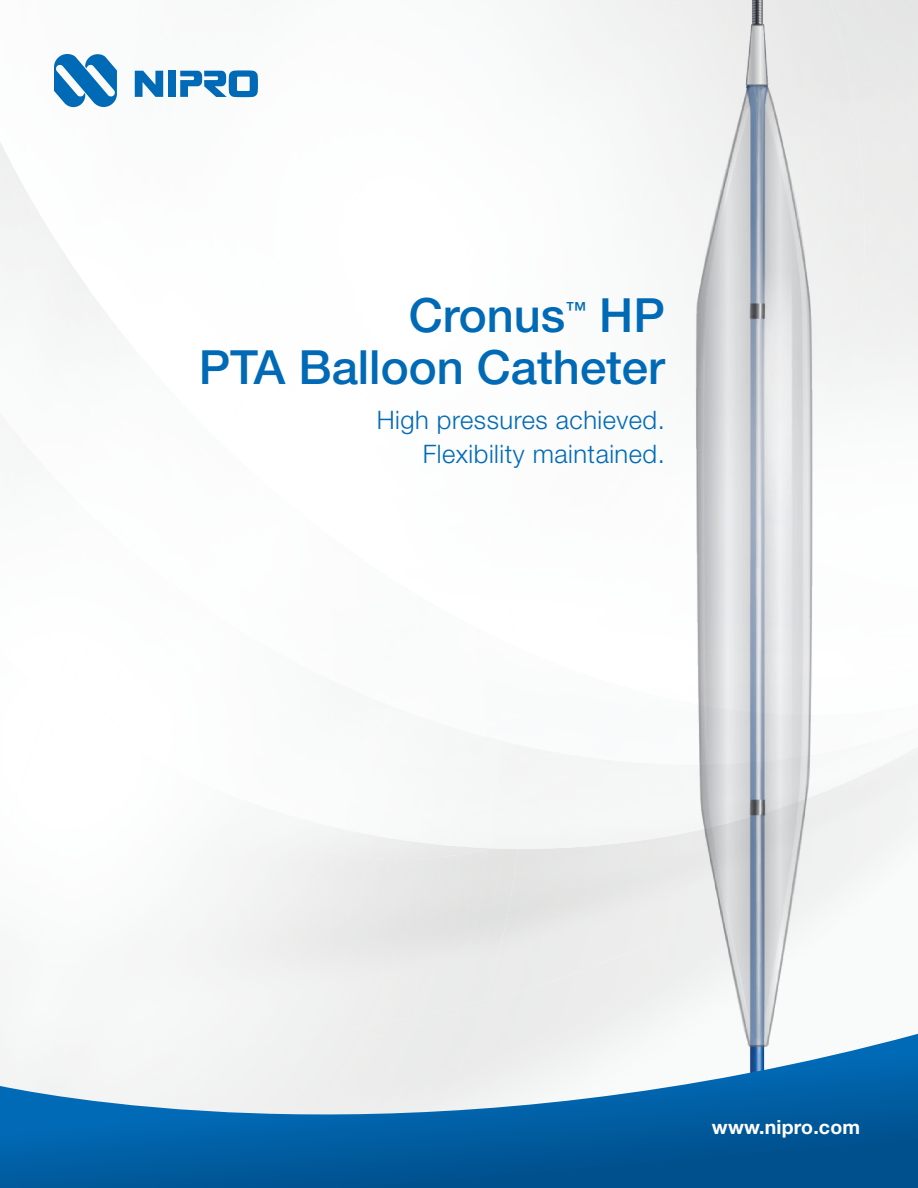
<style>
.page{position:relative;width:918px;height:1188px;background:#fff}
.page>*{position:absolute;margin:0;border:0;box-sizing:border-box;transform-origin:0 0}
.t1{font:500 47.25px/52.5px "Helvetica Neue LT Std";color:#016ab6;text-align:right}
.t2{font:300 25.5px/33.5px "Helvetica Neue LT Std";letter-spacing:.02em;color:#016ab6;text-align:right}
.t3{font:500 21px "Helvetica Neue LT Std";color:#016ab6}
.t4{font:700 19.5px "Helvetica Neue LT Std";letter-spacing:.01em;color:#fff}
</style>
<div class="page">
<div style="left:519px;top:747px;width:399px;height:102px;background:#f2f3f3"></div>
<img style="left:649px;top:760px;width:240px;height:5px">
<img style="left:829px;top:747px;width:75px;height:13px">
<div style="left:349px;top:849px;width:169px;height:185px;background:#e9e9e9"></div>
<img style="left:642px;top:763px;width:7px;height:7px">
<div style="left:523px;top:759px;width:119px;height:27px;background:#f5f5f5"></div>
<div style="left:523px;top:782px;width:98px;height:58px;background:#f5f6f6"></div>
<img style="left:523px;top:753px;width:34px;height:6px">
<img style="left:523px;top:756px;width:15px;height:8px">
<img style="left:557px;top:753px;width:129px;height:10px">
<img style="left:523px;top:746px;width:163px;height:7px">
<img style="left:72px;top:70px;width:104px;height:38px">
<div style="left:829px;top:0;width:36px;height:408px;background:#ededed"></div>
<img style="left:349px;top:848px;width:141px;height:11px">
<div style="left:193px;top:791px;width:184px;height:64px;background:#f4f4f4"></div>
<img style="left:377px;top:778px;width:146px;height:70px">
<img style="left:499px;top:746px;width:24px;height:32px">
<img style="left:200px;top:778px;width:288px;height:58px">
<img style="left:200px;top:778px;width:53px;height:4px">
<div style="left:0;top:195px;width:29px;height:164px;background:#f5f5f5"></div>
<img style="left:686px;top:0;width:143px;height:1034px">
<svg style="left:0;top:1034px;width:918px;height:154px"></svg>
<svg style="left:54px;top:54px;width:63px;height:53px"></svg>
<svg style="left:135px;top:71px;width:28px;height:26px"></svg>
<div style="left:168px;top:71px;width:8px;height:26px;background:#016ab6"></div>
<svg style="left:180px;top:70px;width:78px;height:27px"></svg>
<h1 class="t1" style="left:409px;top:288px;width:158px">Cronus</h1>
<p class="t3" style="left:565px;top:297px;width:22px">™</p>
<h1 class="t1" style="left:199px;top:288px;width:468px">HP<br>PTA Balloon Catheter</h1>
<p class="t2" style="left:377px;top:403px;width:290px">High pressures achieved.<br>Flexibility maintained.</p>
<p class="t4" style="left:712px;top:1115px;width:150px">www.nipro.com</p>
</div>
